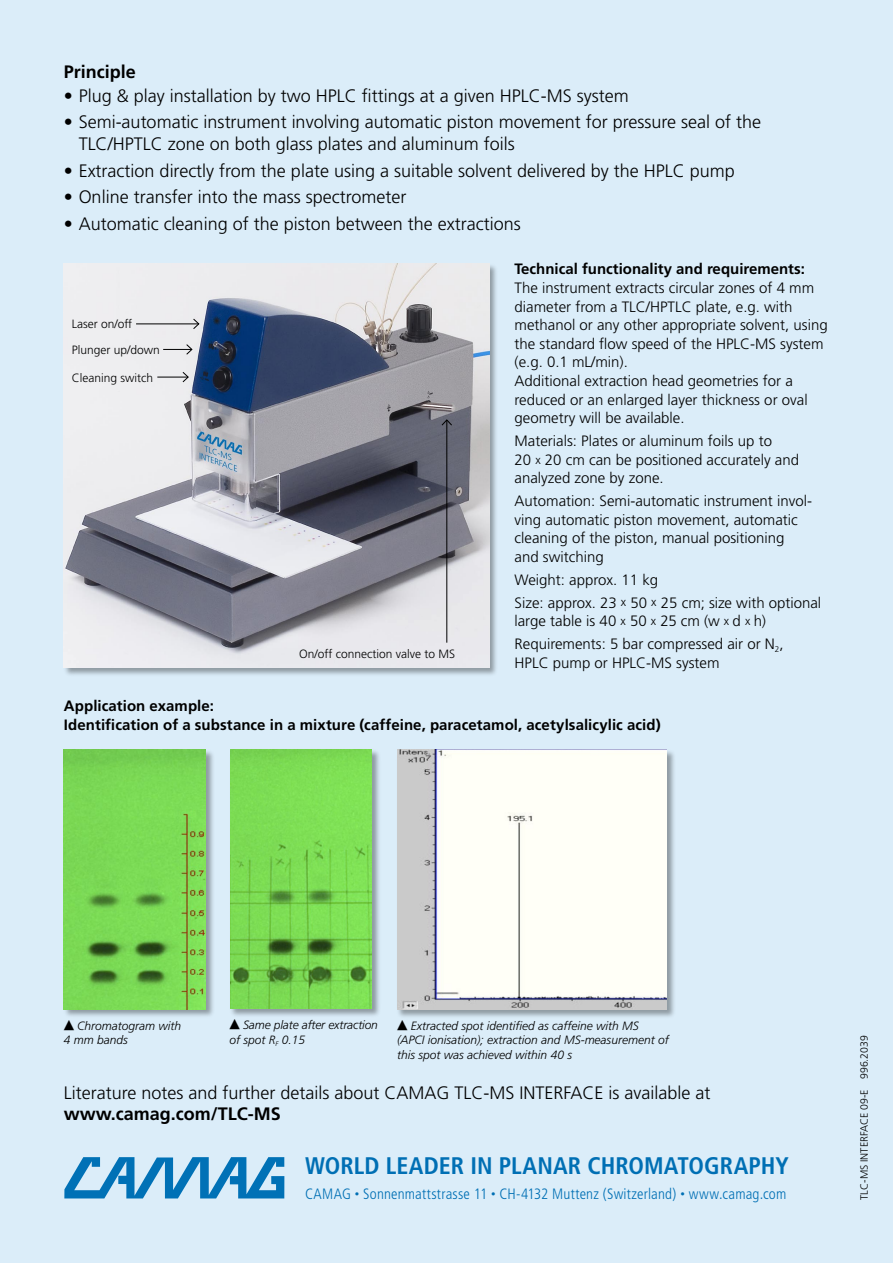
<style>
.page{position:relative;width:893px;height:1263px;background:#dbedf9}
.page>*{position:absolute;margin:0;border:0;box-sizing:border-box;transform-origin:0 0}
.t1{font:700 condensed 24px "Frutiger";color:#006fb4}
.t2{font:300 18px/21.6px "Frutiger";color:#000}
.t3{font:700 18px "Frutiger";color:#000}
.t4{font:300 15px/18.6px "Frutiger";color:#000}
.t5{font:700 15px/18.6px "Frutiger";color:#000}
.t6{font:300 condensed 15px "Frutiger";letter-spacing:.01em;color:#006fb4}
.t7{font:italic 300 12px/14.4px "Frutiger";color:#000}
.t8{font:300 12px/25.8px "Frutiger";color:#000}
.t9{font:300 10.5px "Frutiger";color:#000}
.s1{font-size:12px}
.s2{font-size:9px}
</style>
<div class="page">
<svg style="left:64px;top:1157px;width:220px;height:41px"></svg>
<div style="left:62px;top:748px;width:153px;height:271px;background:#000;opacity:.35"></div>
<img style="left:64px;top:750px;width:142px;height:259px">
<div style="left:229px;top:749px;width:153px;height:270px;background:#000;opacity:.35"></div>
<img style="left:230px;top:750px;width:142px;height:259px">
<div style="left:396px;top:748px;width:280px;height:271px;background:#000;opacity:.35"></div>
<img style="left:397px;top:749px;width:269px;height:260px">
<div style="left:62px;top:262px;width:437px;height:415px;background:#000;opacity:.35"></div>
<img style="left:64px;top:264px;width:425px;height:404px">
<hr style="left:136px;top:323px;width:63px;height:1px;background:#000">
<svg style="left:193px;top:318px;width:7px;height:12px"></svg>
<svg style="left:163px;top:344px;width:30px;height:11px"></svg>
<hr style="left:157px;top:377px;width:31px;height:1px;background:#000">
<svg style="left:182px;top:371px;width:7px;height:12px"></svg>
<hr style="left:446px;top:420px;width:1px;height:223px;background:#000">
<svg style="left:441px;top:419px;width:12px;height:7px"></svg>
<p class="t3" style="left:64px;top:61px;width:74px">Principle</p>
<p class="t2" style="left:64px;top:85px;width:566px">• Plug &amp; play installation by two HPLC fittings at a given HPLC-MS system</p>
<p class="t2" style="left:79px;top:111px;width:684px;text-indent:-15px">• Semi-automatic instrument involving automatic piston movement for pressure seal of the<br>TLC/HPTLC zone on both glass plates and aluminum foils</p>
<p class="t2" style="left:64px;top:160px;width:672px">• Extraction directly from the plate using a suitable solvent delivered by the HPLC pump</p>
<p class="t2" style="left:64px;top:186px;width:344px">• Online transfer into the mass spectrometer</p>
<p class="t2" style="left:64px;top:213px;width:458px">• Automatic cleaning of the piston between the extractions</p>
<p class="t5" style="left:514px;top:260px;width:292px">Technical functionality and requirements:</p>
<p class="t4" style="left:514px;top:278px;width:315px">The instrument extracts circular zones of 4 mm diameter from a TLC/HPTLC plate, e.g. with methanol or any other appropriate solvent, using the standard flow speed of the HPLC-MS system (e.g. 0.1 mL/min).<br>Additional extraction head geometries for a reduced or an enlarged layer thickness or oval geometry will be available.</p>
<p class="t4" style="left:514px;top:431px;width:286px">Materials: Plates or aluminum foils up to<br>20 <span class="s1">x</span> 20 cm can be positioned accurately and analyzed zone by zone.</p>
<p class="t4" style="left:514px;top:492px;width:299px">Automation: Semi-automatic instrument invol&shy;ving automatic piston movement, automatic cleaning of the piston, manual positioning and switching</p>
<p class="t4" style="left:514px;top:568px;width:308px;line-height:22.8px">Weight: approx. 11 kg<br>Size: approx. 23 <span class="s1">x</span> 50 <span class="s1">x</span> 25 cm; size with optional</p>
<p class="t4" style="left:514px;top:610px;width:271px;line-height:22.8px">large table is 40 <span class="s1">x</span> 50 <span class="s1">x</span> 25 cm (w <span class="s1">x</span> d <span class="s1">x</span> h)<br>Requirements: 5 bar compressed air or N<sub>2</sub>,</p>
<p class="t4" style="left:514px;top:653px;width:207px">HPLC pump or HPLC-MS system</p>
<p class="t8" style="left:72px;top:311px;width:90px">Laser on/off<br>Plunger up/down</p>
<p class="t8" style="left:72px;top:364px;width:83px">Cleaning switch</p>
<p class="t8" style="left:299px;top:641px;width:157px">On/off connection valve to MS</p>
<p class="t5" style="left:64px;top:696px;width:598px">Application example:<br>Identification of a substance in a mixture (caffeine, paracetamol, acetylsalicylic acid)</p>
<p class="t7" style="left:64px;top:1018px;width:119px;text-indent:13px">Chromatogram with<br>4 mm bands</p>
<p class="t7" style="left:230px;top:1018px;width:150px;text-indent:13px">Same plate after extraction of spot R<sub>F</sub> 0.15</p>
<p class="t7" style="left:397px;top:1018px;width:273px;text-indent:13px">Extracted spot identified as caffeine with MS (APCI ionisation); extraction and MS-measurement of this spot was achieved within 40 s</p>
<p class="t2" style="left:64px;top:1081px;width:648px">Literature notes and further details about CAMAG TLC-MS INTERFACE is available at</p>
<p class="t3" style="left:64px;top:1103px;width:219px">www.camag.com/TLC-MS</p>
<h1 class="t1" style="left:305px;top:1151px;width:485px">WORLD LEADER IN PLANAR CHROMATOGRAPHY</h1>
<p class="t6" style="left:305px;top:1185px;width:483px">CAMAG <span class="s2">•</span> Sonnenmattstrasse 11 <span class="s2">•</span> CH-4132 Muttenz (Switzerland) <span class="s2">•</span> www.camag.com</p>
<p class="t9" style="left:858px;top:1200px;width:166px;rotate:-90deg">TLC-MS INTERFACE 09-E 996.2039</p>
</div>
